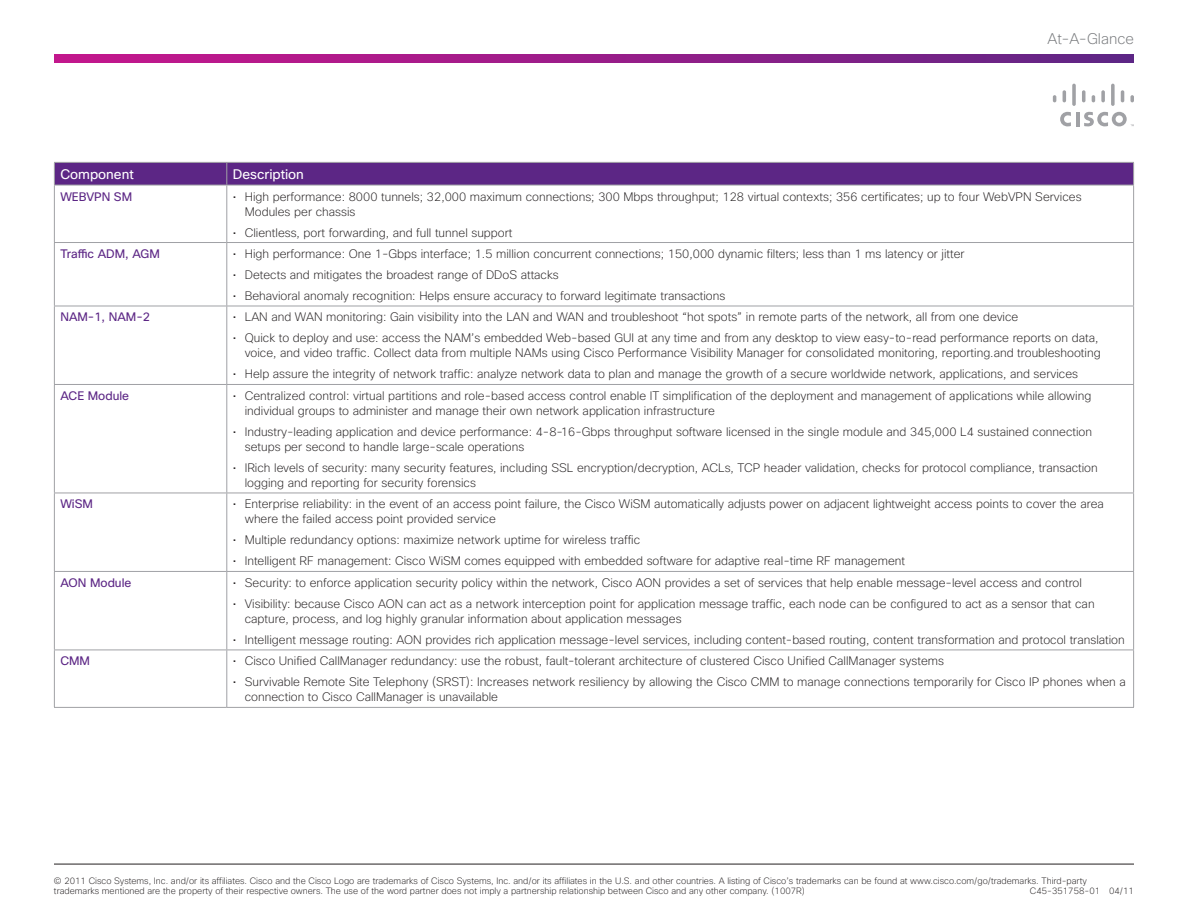
<style>
.page{position:relative;width:1188px;height:918px;background:#fff}
.page>*{position:absolute;margin:0;border:0;box-sizing:border-box;transform-origin:0 0}
.Diagram_title{font:200 15px "Cisco Sans";color:#76787b}
.Table_Head{font:13.5px "Cisco Sans";color:#fff}
.Table_bullets{font:200 12px/15px "Cisco Sans";color:#231f20}
.Table_subhead_color{font:12px "Cisco Sans";color:#5c2685}
.t1{font:200 9px/9.8px "Cisco Sans";color:#231f20}
</style>
<div class="page">
<hr style="left:54px;top:864px;width:1080px;height:1px;background:#231f20">
<svg style="left:54px;top:54px;width:1080px;height:8px;background:#961d88"></svg>
<hr style="left:1076px;top:112px;width:3px;height:14px;background:#a0a1a5">
<svg style="left:1060px;top:112px;width:11px;height:14px"></svg>
<svg style="left:1053px;top:95px;width:3px;height:7px"></svg>
<svg style="left:1063px;top:90px;width:3px;height:12px"></svg>
<svg style="left:1072px;top:84px;width:4px;height:22px"></svg>
<svg style="left:1082px;top:90px;width:3px;height:12px"></svg>
<svg style="left:1092px;top:95px;width:3px;height:7px"></svg>
<svg style="left:1101px;top:90px;width:4px;height:12px"></svg>
<svg style="left:1111px;top:84px;width:4px;height:22px"></svg>
<svg style="left:1121px;top:90px;width:3px;height:12px"></svg>
<svg style="left:1130px;top:95px;width:4px;height:7px"></svg>
<svg style="left:1084px;top:112px;width:50px;height:14px"></svg>
<svg style="left:54px;top:162px;width:1080px;height:23px;background:#602e87"></svg>
<hr style="left:54px;top:185px;width:173px;height:1px;background:#a0a1a5">
<hr style="left:54px;top:185px;width:1px;height:57px;background:#a0a1a5">
<hr style="left:227px;top:185px;width:907px;height:1px;background:#a0a1a5">
<hr style="left:226px;top:185px;width:1px;height:57px;background:#a0a1a5">
<hr style="left:1133px;top:185px;width:1px;height:57px;background:#a0a1a5">
<hr style="left:54px;top:242px;width:173px;height:1px;background:#a0a1a5">
<hr style="left:54px;top:243px;width:1px;height:63px;background:#a0a1a5">
<hr style="left:227px;top:242px;width:907px;height:1px;background:#a0a1a5">
<hr style="left:226px;top:243px;width:1px;height:63px;background:#a0a1a5">
<hr style="left:1133px;top:243px;width:1px;height:63px;background:#a0a1a5">
<hr style="left:54px;top:306px;width:173px;height:1px;background:#a0a1a5">
<hr style="left:54px;top:306px;width:1px;height:78px;background:#a0a1a5">
<hr style="left:227px;top:306px;width:907px;height:1px;background:#a0a1a5">
<hr style="left:226px;top:306px;width:1px;height:78px;background:#a0a1a5">
<hr style="left:1133px;top:306px;width:1px;height:78px;background:#a0a1a5">
<hr style="left:54px;top:384px;width:173px;height:1px;background:#a0a1a5">
<hr style="left:54px;top:385px;width:1px;height:108px;background:#a0a1a5">
<hr style="left:227px;top:384px;width:907px;height:1px;background:#a0a1a5">
<hr style="left:226px;top:385px;width:1px;height:108px;background:#a0a1a5">
<hr style="left:1133px;top:385px;width:1px;height:108px;background:#a0a1a5">
<hr style="left:54px;top:493px;width:173px;height:1px;background:#a0a1a5">
<hr style="left:54px;top:493px;width:1px;height:78px;background:#a0a1a5">
<hr style="left:227px;top:493px;width:907px;height:1px;background:#a0a1a5">
<hr style="left:226px;top:493px;width:1px;height:78px;background:#a0a1a5">
<hr style="left:1133px;top:493px;width:1px;height:78px;background:#a0a1a5">
<hr style="left:54px;top:571px;width:173px;height:1px;background:#a0a1a5">
<hr style="left:54px;top:572px;width:1px;height:78px;background:#a0a1a5">
<hr style="left:227px;top:571px;width:907px;height:1px;background:#a0a1a5">
<hr style="left:226px;top:572px;width:1px;height:78px;background:#a0a1a5">
<hr style="left:1133px;top:572px;width:1px;height:78px;background:#a0a1a5">
<hr style="left:54px;top:650px;width:173px;height:1px;background:#a0a1a5">
<hr style="left:54px;top:650px;width:1px;height:57px;background:#a0a1a5">
<hr style="left:227px;top:650px;width:907px;height:1px;background:#a0a1a5">
<hr style="left:226px;top:650px;width:1px;height:57px;background:#a0a1a5">
<hr style="left:1133px;top:650px;width:1px;height:57px;background:#a0a1a5">
<hr style="left:54px;top:707px;width:173px;height:1px;background:#a0a1a5">
<hr style="left:227px;top:707px;width:907px;height:1px;background:#a0a1a5">
<p class="Diagram_title" style="left:1048px;top:29px;width:88px">At-A-Glance</p>
<p class="Table_Head" style="left:60px;top:166px;width:75px">Component</p>
<p class="Table_Head" style="left:233px;top:166px;width:73px">Description</p>
<p class="Table_subhead_color" style="left:60px;top:189px;width:73px">WEBVPN SM</p>
<p class="Table_bullets" style="left:245px;top:189px;width:838px;text-indent:-12px">• High performance: 8000 tunnels; 32,000 maximum connections; 300 Mbps throughput; 128 virtual contexts; 356 certificates; up to four WebVPN Services<br>Modules per chassis</p>
<p class="Table_bullets" style="left:233px;top:225px;width:281px">• Clientless, port forwarding, and full tunnel support</p>
<p class="Table_subhead_color" style="left:60px;top:246px;width:101px">Traffic ADM, AGM</p>
<p class="Table_bullets" style="left:233px;top:246px;width:733px">• High performance: One 1-Gbps interface; 1.5 million concurrent connections; 150,000 dynamic filters; less than 1 ms latency or jitter</p>
<p class="Table_bullets" style="left:233px;top:267px;width:328px">• Detects and mitigates the broadest range of DDoS attacks</p>
<p class="Table_bullets" style="left:233px;top:288px;width:494px">• Behavioral anomaly recognition: Helps ensure accuracy to forward legitimate transactions</p>
<p class="Table_subhead_color" style="left:60px;top:310px;width:91px">NAM-1, NAM-2</p>
<p class="Table_bullets" style="left:233px;top:310px;width:787px">• LAN and WAN monitoring: Gain visibility into the LAN and WAN and troubleshoot “hot spots” in remote parts of the network, all from one device</p>
<p class="Table_bullets" style="left:233px;top:331px;width:869px;text-align:right">• Quick to deploy and use: access the NAM’s embedded Web-based GUI at any time and from any desktop to view easy-to-read performance reports on data, voice, and video traffic. Collect data from multiple NAMs using Cisco Performance Visibility Manager for consolidated monitoring, reporting.and troubleshooting</p>
<p class="Table_bullets" style="left:233px;top:367px;width:847px">• Help assure the integrity of network traffic: analyze network data to plan and manage the growth of a secure worldwide network, applications, and services</p>
<p class="Table_subhead_color" style="left:60px;top:388px;width:70px">ACE Module</p>
<p class="Table_bullets" style="left:245px;top:388px;width:848px;text-indent:-12px">• Centralized control: virtual partitions and role-based access control enable IT simplification of the deployment and management of applications while allowing individual groups to administer and manage their own network application infrastructure</p>
<p class="Table_bullets" style="left:245px;top:424px;width:849px;text-indent:-12px">• Industry-leading application and device performance: 4-8-16-Gbps throughput software licensed in the single module and 345,000 L4 sustained connection setups per second to handle large-scale operations</p>
<p class="Table_bullets" style="left:245px;top:460px;width:855px;text-indent:-12px">• IRich levels of security: many security features, including SSL encryption/decryption, ACLs, TCP header validation, checks for protocol compliance, transaction logging and reporting for security forensics</p>
<p class="Table_subhead_color" style="left:60px;top:497px;width:34px">WiSM</p>
<p class="Table_bullets" style="left:245px;top:497px;width:861px;text-indent:-12px">• Enterprise reliability: in the event of an access point failure, the Cisco WiSM automatically adjusts power on adjacent lightweight access points to cover the area where the failed access point provided service</p>
<p class="Table_bullets" style="left:233px;top:533px;width:409px">• Multiple redundancy options: maximize network uptime for wireless traffic</p>
<p class="Table_bullets" style="left:233px;top:554px;width:674px">• Intelligent RF management: Cisco WiSM comes equipped with embedded software for adaptive real-time RF management</p>
<p class="Table_subhead_color" style="left:60px;top:575px;width:73px">AON Module</p>
<p class="Table_bullets" style="left:233px;top:575px;width:851px">• Security: to enforce application security policy within the network, Cisco AON provides a set of services that help enable message-level access and control</p>
<p class="Table_bullets" style="left:245px;top:596px;width:851px;text-indent:-12px">• Visibility: because Cisco AON can act as a network interception point for application message traffic, each node can be configured to act as a sensor that can capture, process, and log highly granular information about application messages</p>
<p class="Table_bullets" style="left:233px;top:632px;width:894px">• Intelligent message routing: AON provides rich application message-level services, including content-based routing, content transformation and protocol translation</p>
<p class="Table_subhead_color" style="left:60px;top:654px;width:31px">CMM</p>
<p class="Table_bullets" style="left:233px;top:654px;width:713px">• Cisco Unified CallManager redundancy: use the robust, fault-tolerant architecture of clustered Cisco Unified CallManager systems</p>
<p class="Table_bullets" style="left:245px;top:675px;width:882px;text-indent:-12px">• Survivable Remote Site Telephony (SRST): Increases network resiliency by allowing the Cisco CMM to manage connections temporarily for Cisco IP phones when a connection to Cisco CallManager is unavailable</p>
<p class="t1" style="left:54px;top:876px;width:1034px">© 2011 Cisco Systems, Inc. and/or its affiliates. Cisco and the Cisco Logo are trademarks of Cisco Systems, Inc. and/or its affiliates in the U.S. and other countries. A listing of Cisco’s trademarks can be found at www.cisco.com/go/trademarks. Third-party trademarks mentioned are the property of their respective owners. The use of the word partner does not imply a partnership relationship between Cisco and any other company. (1007R)</p>
<p class="t1" style="left:1030px;top:886px;width:106px">C45-351758-01 04/11</p>
</div>
